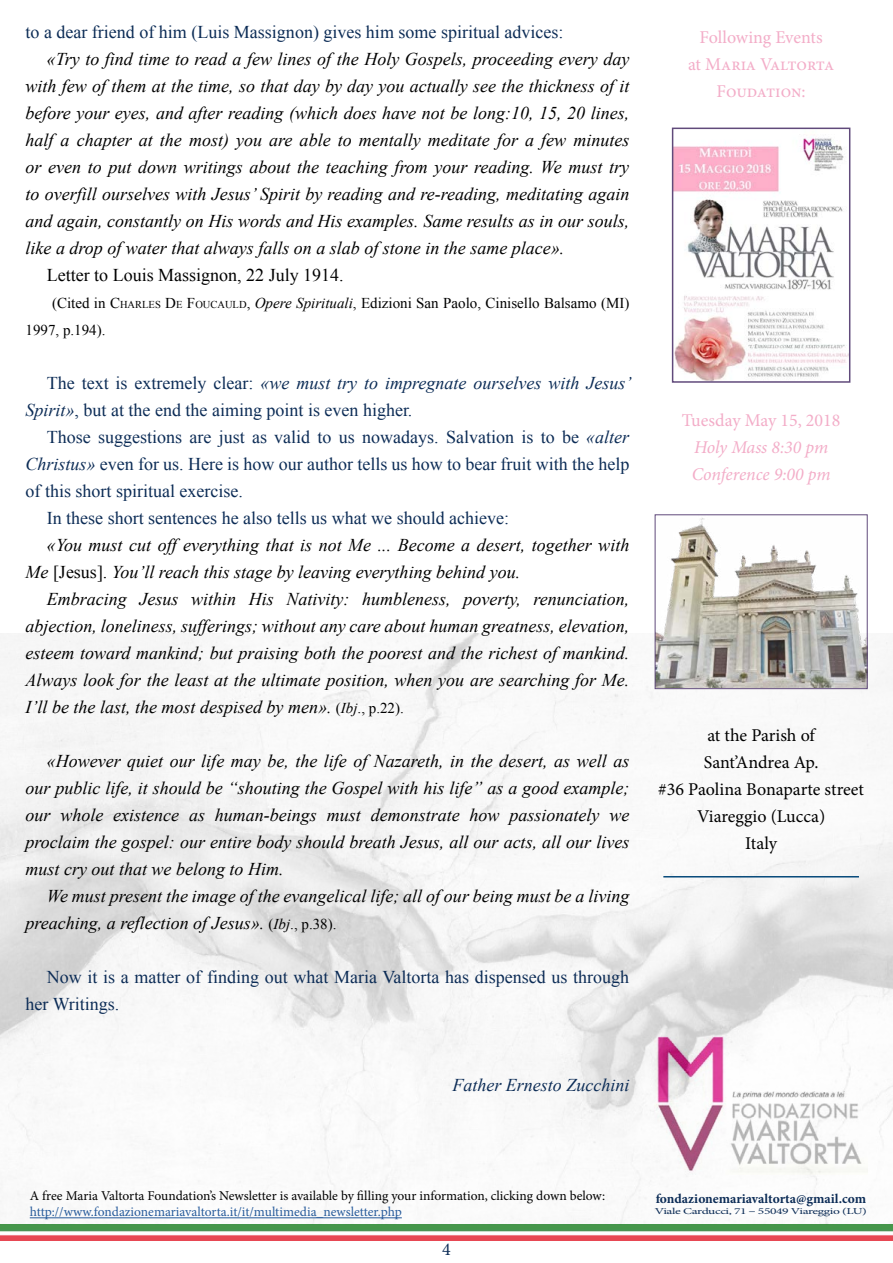
<style>
.page{position:relative;width:893px;height:1263px;background:#fff}
.page>*{position:absolute;margin:0;border:0;box-sizing:border-box;transform-origin:0 0}
.t1{font:italic 18px/27px "Times New Roman";color:#000;text-align:justify}
.t2{font:18px/27px "Times New Roman";color:#0c2c56}
.t3{font:18px/27px "Minion Pro";color:#000;text-align:center}
.t4{font:18px/27px "Minion Pro";letter-spacing:-.005em;color:#f3adc8;text-align:center}
.t5{font:18px "Times New Roman";color:#000}
.t6{font:italic 18px/27px "Minion Pro";letter-spacing:-.01em;color:#f3adc8}
.t7{font:italic 18px "Times New Roman";color:#0c2c56}
.t8{font:18px "Minion Pro";color:#0c2c56}
.t9{font:15px/27px "Times New Roman";color:#000}
.t10{font:13.5px "Minion Pro";letter-spacing:-.005em;color:#000}
.t11{font:13.5px "Minion Pro";color:#275b9b}
.t12{font:700 13.5px "Minion Pro";color:#0c2c56}
.t13{font:9px "Minion Pro";letter-spacing:-.03em;color:#0c2c56;scale:1.5 1}
.s1{font-style:inherit}
.s2{font-size:10.5px}
.s3{font-style:italic}
.s4{font-style:normal}
.s5{font-style:normal;font-size:15px}
.s6{font-size:15px}
.s7{font-family:"Constantia"}
</style>
<div class="page">
<img style="left:0;top:634px;width:893px;height:606px">
<hr style="left:30px;top:1217px;width:372px;height:1px;background:#275b9b">
<img style="left:675px;top:138px;width:172px;height:242px">
<div style="left:672px;top:128px;width:178px;height:255px;border:2px solid #604a7b"></div>
<svg style="left:655px;top:514px;width:213px;height:175px"></svg>
<hr style="left:663px;top:876px;width:196px;height:1px;background:#074a7b">
<p class="t2" style="left:26px;top:18px;width:539px">to a dear friend of him (Luis Massignon) gives him some spiritual advices:</p>
<p class="t1" style="left:26px;top:45px;width:605px;text-indent:21px">«Try to find time to read a few lines of the Holy Gospels, proceeding every day with few of them at the time, so that day by day you actually see the thickness of it before your eyes, and after reading (which does have not be long:10, 15, 20 lines, half a chapter at the most) you are able to mentally meditate for a few minutes or even to put down writings about the teaching from your reading. We must try to overfill ourselves with Jesus’ Spirit by reading and re-reading, meditating again and again, constantly on His words and His examples. Same results as in our souls, like a drop of water that always falls on a slab of stone in the same place».</p>
<p class="t5" style="left:47px;top:263px;width:299px">Letter to Louis Massignon, 22 July 1914.</p>
<p class="t9" style="left:26px;top:289px;width:605px;text-indent:27px">(Cited in <span class="s1">C</span><span class="s2">HARLES</span> <span class="s1">D</span><span class="s2">E</span> <span class="s1">F</span><span class="s2">OUCAULD</span>, <span class="s3">Opere Spirituali</span>, Edizioni San Paolo, Cinisello Balsamo (MI)<br>1997, p.194).</p>
<p class="t2" style="left:26px;top:369px;width:607px;text-indent:21px">The text is extremely clear: <span class="s3">«we must try to impregnate ourselves with Jesus’<br>Spirit»</span>, but at the end the aiming point is even higher.</p>
<p class="t2" style="left:47px;top:423px;width:584px">Those suggestions are just as valid to us nowadays. Salvation is to be <span class="s3">«alter</span></p>
<p class="t2" style="left:26px;top:450px;width:605px"><span class="s3">Christus»</span> even for us. Here is how our author tells us how to bear fruit with the help</p>
<p class="t2" style="left:26px;top:477px;width:219px">of this short spiritual exercise.</p>
<p class="t2" style="left:47px;top:504px;width:464px">In these short sentences he also tells us what we should achieve:</p>
<p class="t1" style="left:26px;top:531px;width:605px;text-indent:21px">«You must cut off everything that is not Me ... Become a desert, together with<br>Me <span class="s4">[Jesus].</span> You’ll reach this stage by leaving everything behind you.</p>
<p class="t1" style="left:26px;top:585px;width:605px;text-indent:21px">Embracing Jesus within His Nativity: humbleness, poverty, renunciation, abjection, loneliness, sufferings; without any care about human greatness, elevation, esteem toward mankind; but praising both the poorest and the richest of mankind.<br>Always look for the least at the ultimate position, when you are searching for Me.<br>I’ll be the last, the most despised by men». <span class="s5">(</span><span class="s6">Ibj</span><span class="s5">., p.22).</span></p>
<p class="t1" style="left:26px;top:747px;width:605px;text-indent:21px">«However quiet our life may be, the life of Nazareth, in the desert, as well as our public life, it should be “shouting the Gospel with his life” as a good example; our whole existence as human-beings must demonstrate how passionately we proclaim the gospel: our entire body should breath Jesus, all our acts, all our lives must cry out that we belong to Him.</p>
<p class="t1" style="left:26px;top:882px;width:605px;text-indent:21px">We must present the image of the evangelical life; all of our being must be a living preaching, a reflection of Jesus». <span class="s5">(</span><span class="s6">Ibj</span><span class="s5">., p.38).</span></p>
<p class="t2" style="left:26px;top:963px;width:605px;text-indent:21px">Now it is a matter of finding out what Maria Valtorta has dispensed us through her Writings.</p>
<p class="t7" style="left:452px;top:1073px;width:178px">Father Ernesto Zucchini</p>
<p class="t4" style="left:688px;top:24px;width:148px">Following Events<br>at Maria Valtorta<br>Foudation:</p>
<p class="t4" style="left:682px;top:407px;width:160px">Tuesday May 15, 2018</p>
<p class="t6" style="left:692px;top:434px;width:140px">Holy Mass 8:30 pm<br>Conference 9:00 pm</p>
<p class="t3" style="left:658px;top:722px;width:207px">at the Parish of<br>Sant’Andrea Ap.<br>#36 Paolina Bonaparte street<br>Viareggio (Lucca)<br>Italy</p>
<p class="t10" style="left:30px;top:1187px;width:577px">A free Maria Valtorta Foundation’s Newsletter is available by filling your information, clicking down below:</p>
<p class="t11" style="left:30px;top:1203px;width:374px">http://www.fondazionemariavaltorta.it/it/multimedia_newsletter.php</p>
<p class="t8" style="left:442px;top:1237px;width:10px">4</p>
<p class="t12" style="left:656px;top:1189px;width:212px">fondazionemariavaltorta@gmail.com</p>
<p class="t13" style="left:655px;top:1205px;width:143px">Viale Carducci, 71 <span class="s7">–</span> 55049 Viareggio (LU)</p>
</div>
